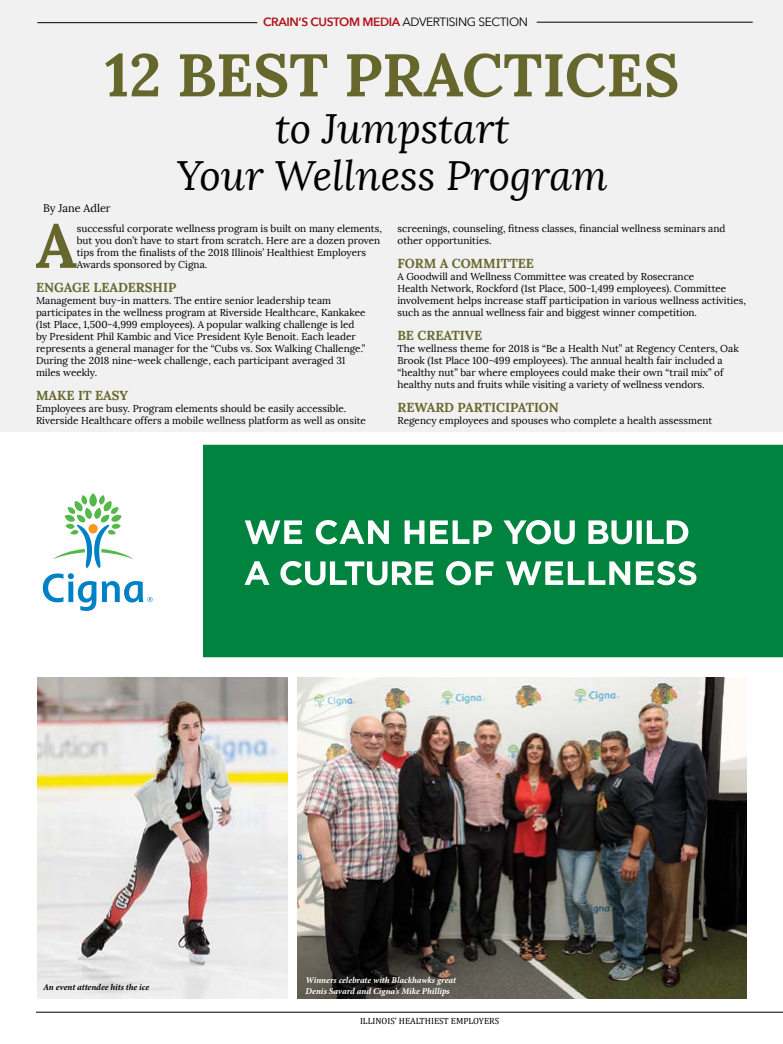
<style>
.page{position:relative;width:783px;height:1044px;background:#fff}
.page>*{position:absolute;margin:0;border:0;box-sizing:border-box;transform-origin:0 0}
.t1{font:700 61.4px "Lora";color:#66672c}
.t2{font:700 60px "Lora";color:#66672c}
.t3{font:italic 41px/47px "Lora";color:#000;text-align:center}
.t4{font:700 13px "Lora";color:#66672c}
.t5{font:600 12px "Avenir Next";letter-spacing:-.03em;color:#b11116}
.t6{font:11px "Lora";color:#000}
.t7{font:10px/12px "Lora";color:#000}
.t8{font:italic 700 9px/10.8px "Minion Pro";letter-spacing:-.005em;color:#fff}
.t9{font:9px "Cambria";color:#000}
.t10{font:italic 700 9px "Minion Pro";letter-spacing:-.005em;color:#000}
.s1{font-weight:400;color:#000}
</style>
<div class="page">
<hr style="left:36px;top:1012px;width:747px;height:1px;background:#000">
<div style="left:0;top:0;width:783px;height:432px;background:#f1f1f2"></div>
<svg style="left:42px;top:444px;width:741px;height:214px"></svg>
<hr style="left:37px;top:22px;width:220px;height:1px;background:#000">
<hr style="left:537px;top:22px;width:216px;height:1px;background:#000">
<img style="left:298px;top:678px;width:449px;height:321px">
<img style="left:37px;top:678px;width:251px;height:321px">
<p class="t5" style="left:263px;top:15px;width:266px">CRAIN’S CUSTOM MEDIA <span class="s1">ADVERTISING SECTION</span></p>
<h2 class="t2" style="left:105px;top:36px;width:576px">12 BEST PRACTICES</h2>
<h3 class="t3" style="left:177px;top:106px;width:433px">to Jumpstart<br>Your Wellness Program</h3>
<p class="t6" style="left:43px;top:201px;width:69px">By Jane Adler</p>
<h1 class="t1" style="left:36px;top:206px;width:43px">A</h1>
<p class="t7" style="left:77px;top:222px;width:307px">successful corporate wellness program is built on many elements, but you don’t have to start from scratch. Here are a dozen proven tips from the finalists of the 2018 Illinois’ Healthiest Employers Awards sponsored by Cigna.</p>
<h3 class="t4" style="left:36px;top:279px;width:142px">ENGAGE LEADERSHIP</h3>
<p class="t7" style="left:36px;top:294px;width:331px">Management buy-in matters. The entire senior leadership team participates in the wellness program at Riverside Healthcare, Kankakee (1st Place, 1,500-4,999 employees). A popular walking challenge is led by President Phil Kambic and Vice President Kyle Benoit. Each leader represents a general manager for the “Cubs vs. Sox Walking Challenge.” During the 2018 nine-week challenge, each participant averaged 31 miles weekly.</p>
<h3 class="t4" style="left:36px;top:387px;width:94px">MAKE IT EASY</h3>
<p class="t7" style="left:36px;top:402px;width:332px">Employees are busy. Program elements should be easily accessible.<br>Riverside Healthcare offers a mobile wellness platform as well as onsite</p>
<p class="t7" style="left:398px;top:222px;width:330px">screenings, counseling, fitness classes, financial wellness seminars and other opportunities.</p>
<h3 class="t4" style="left:398px;top:255px;width:138px">FORM A COMMITTEE</h3>
<p class="t7" style="left:397px;top:270px;width:350px">A Goodwill and Wellness Committee was created by Rosecrance<br>Health Network, Rockford (1st Place, 500-1,499 employees). Committee involvement helps increase staff participation in various wellness activities, such as the annual wellness fair and biggest winner competition.</p>
<h3 class="t4" style="left:398px;top:327px;width:86px">BE CREATIVE</h3>
<p class="t7" style="left:398px;top:342px;width:343px">The wellness theme for 2018 is “Be a Health Nut” at Regency Centers, Oak Brook (1st Place 100-499 employees). The annual health fair included a “healthy nut” bar where employees could make their own “trail mix” of healthy nuts and fruits while visiting a variety of wellness vendors.</p>
<h3 class="t4" style="left:398px;top:399px;width:163px">REWARD PARTICIPATION</h3>
<p class="t7" style="left:398px;top:414px;width:316px">Regency employees and spouses who complete a health assessment</p>
<p class="t10" style="left:43px;top:981px;width:108px">An event attendee hits the ice</p>
<p class="t8" style="left:306px;top:974px;width:152px">Winners celebrate with Blackhawks great<br>Denis Savard and Cigna’s Mike Phillips</p>
<p class="t9" style="left:360px;top:1016px;width:141px">ILLINOIS’ HEALTHIEST EMPLOYERS</p>
</div>
